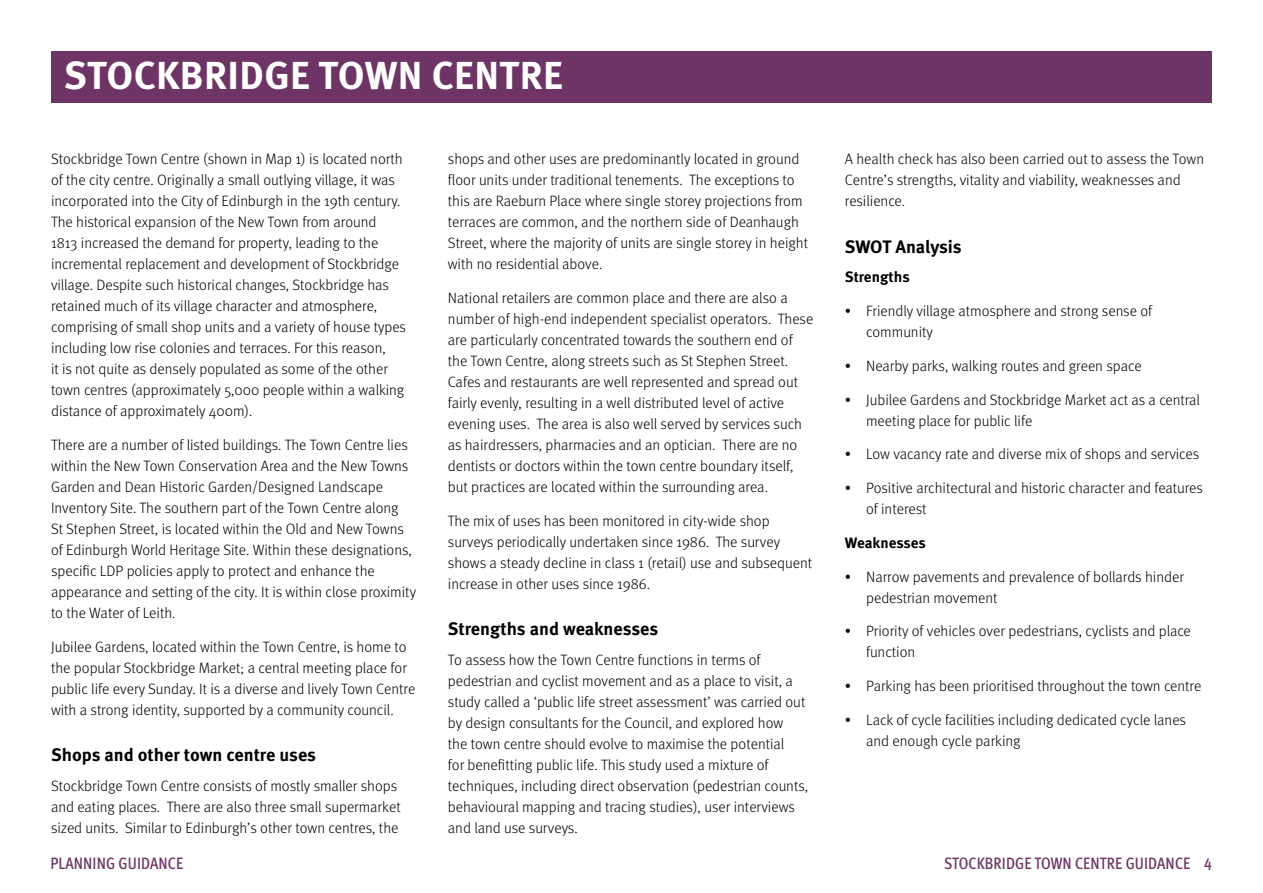
<style>
.page{position:relative;width:1263px;height:893px;background:#fff}
.page>*{position:absolute;margin:0;border:0;box-sizing:border-box;transform-origin:0 0}
.t1{font:700 39px "Meta Pro";letter-spacing:.01em;color:#fff}
.t2{font:700 18px "Meta Pro";letter-spacing:-.005em;color:#000}
.t3{font:500 condensed 16.5px "Meta Pro";letter-spacing:.01em;color:#6d3465}
.t4{font:300 15px/21px "Meta Pro";color:#000}
.t5{font:700 15px "Meta Pro";letter-spacing:-.005em;color:#000}
</style>
<div class="page">
<div style="left:51px;top:51px;width:1161px;height:52px;background:#6d3465"></div>
<h2 class="t1" style="left:64px;top:45px;width:500px">STOCKBRIDGE TOWN CENTRE</h2>
<p class="t4" style="left:51px;top:148px;width:357px">Stockbridge Town Centre (shown in Map 1) is located north of the city centre. Originally a small outlying village, it was incorporated into the City of Edinburgh in the 19th century.<br>The historical expansion of the New Town from around 1813 increased the demand for property, leading to the incremental replacement and development of Stockbridge village. Despite such historical changes, Stockbridge has retained much of its village character and atmosphere, comprising of small shop units and a variety of house types including low rise colonies and terraces. For this reason,<br>it is not quite as densely populated as some of the other town centres (approximately 5,000 people within a walking distance of approximately 400m).</p>
<p class="t4" style="left:51px;top:434px;width:367px">There are a number of listed buildings. The Town Centre lies within the New Town Conservation Area and the New Towns Garden and Dean Historic Garden/Designed Landscape Inventory Site. The southern part of the Town Centre along<br>St Stephen Street, is located within the Old and New Towns of Edinburgh World Heritage Site. Within these designations, specifc LDP policies apply to protect and enhance the appearance and setting of the city. It is within close proximity to the Water of Leith.</p>
<p class="t4" style="left:51px;top:635px;width:366px">Jubilee Gardens, located within the Town Centre, is home to the popular Stockbridge Market; a central meeting place for public life every Sunday. It is a diverse and lively Town Centre with a strong identity, supported by a community council.</p>
<h3 class="t2" style="left:51px;top:741px;width:266px">Shops and other town centre uses</h3>
<p class="t4" style="left:51px;top:774px;width:351px">Stockbridge Town Centre consists of mostly smaller shops and eating places. There are also three small supermarket sized units. Similar to Edinburgh’s other town centres, the</p>
<p class="t4" style="left:448px;top:148px;width:362px">shops and other uses are predominantly located in ground floor units under traditional tenements. The exceptions to this are Raeburn Place where single storey projections from terraces are common, and the northern side of Deanhaugh Street, where the majority of units are single storey in height with no residential above.</p>
<p class="t4" style="left:448px;top:287px;width:367px">National retailers are common place and there are also a number of high-end independent specialist operators. These are particularly concentrated towards the southern end of the Town Centre, along streets such as St Stephen Street.<br>Cafes and restaurants are well represented and spread out fairly evenly, resulting in a well distributed level of active evening uses. The area is also well served by services such as hairdressers, pharmacies and an optician. There are no dentists or doctors within the town centre boundary itself, but practices are located within the surrounding area.</p>
<p class="t4" style="left:448px;top:509px;width:366px">The mix of uses has been monitored in city-wide shop surveys periodically undertaken since 1986. The survey shows a steady decline in class 1 (retail) use and subsequent increase in other uses since 1986.</p>
<h3 class="t2" style="left:448px;top:615px;width:212px">Strengths and weaknesses</h3>
<p class="t4" style="left:448px;top:648px;width:362px">To assess how the Town Centre functions in terms of pedestrian and cyclist movement and as a place to visit, a study called a ‘public life street assessment’ was carried out by design consultants for the Council, and explored how<br>the town centre should evolve to maximise the potential<br>for beneftting public life. This study used a mixture of techniques, including direct observation (pedestrian counts, behavioural mapping and tracing studies), user interviews and land use surveys.</p>
<p class="t4" style="left:845px;top:148px;width:361px">A health check has also been carried out to assess the Town<br>Centre’s strengths, vitality and viability, weaknesses and resilience.</p>
<h3 class="t2" style="left:845px;top:233px;width:118px">SWOT Analysis</h3>
<h4 class="t5" style="left:845px;top:265px;width:66px">Strengths</h4>
<p class="t4" style="left:866px;top:300px;width:288px;text-indent:-21px">• Friendly village atmosphere and strong sense of community</p>
<p class="t4" style="left:845px;top:354px;width:298px">• Nearby parks, walking routes and green space</p>
<p class="t4" style="left:866px;top:388px;width:335px;text-indent:-21px">• Jubilee Gardens and Stockbridge Market act as a central meeting place for public life</p>
<p class="t4" style="left:845px;top:443px;width:356px">• Low vacancy rate and diverse mix of shops and services</p>
<p class="t4" style="left:866px;top:477px;width:338px;text-indent:-21px">• Positive architectural and historic character and features of interest</p>
<h4 class="t5" style="left:845px;top:531px;width:83px">Weaknesses</h4>
<p class="t4" style="left:866px;top:565px;width:319px;text-indent:-21px">• Narrow pavements and prevalence of bollards hinder pedestrian movement</p>
<p class="t4" style="left:866px;top:620px;width:326px;text-indent:-21px">• Priority of vehicles over pedestrians, cyclists and place function</p>
<p class="t4" style="left:845px;top:675px;width:358px">• Parking has been prioritised throughout the town centre</p>
<p class="t4" style="left:866px;top:708px;width:321px;text-indent:-21px">• Lack of cycle facilities including dedicated cycle lanes and enough cycle parking</p>
<p class="t3" style="left:50px;top:850px;width:134px">PLANNING GUIDANCE</p>
<p class="t3" style="left:944px;top:850px;width:269px">STOCKBRIDGE TOWN CENTRE GUIDANCE 4</p>
</div>
